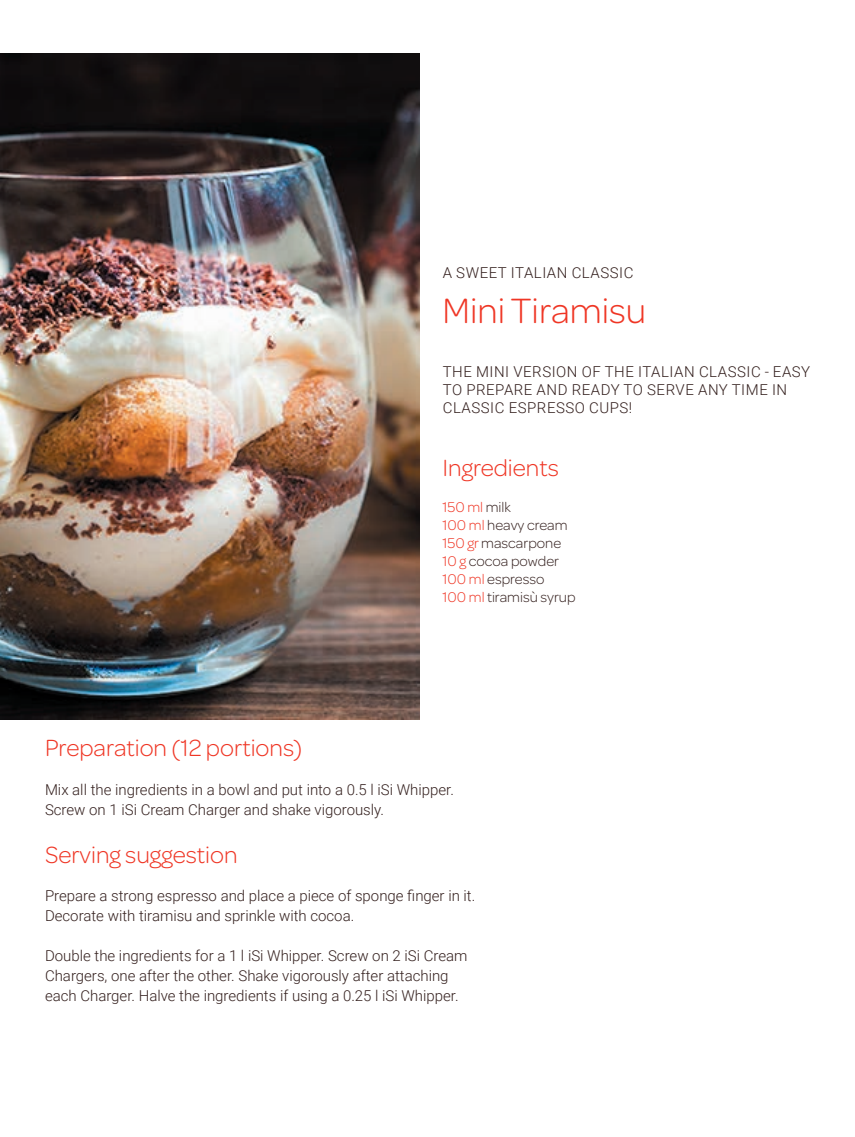
<style>
.page{position:relative;width:855px;height:1137px;background:#fff}
.page>*{position:absolute;margin:0;border:0;box-sizing:border-box;transform-origin:0 0}
.t1{font:300 37.5px "Omnes";color:#ef3625}
.t2{font:300 25px "Omnes";color:#ef3625}
.t3{font:300 15px/20px "Roboto";color:#34201e}
.t4{font:300 15px/18px "Roboto";letter-spacing:.035em;color:#34201e}
.t5{font:300 15px "Omnes";color:#34201e}
.t6{font:300 15px "Omnes";color:#ef3625}
.s1{color:#34201e}
.s2{color:#ef3625}
</style>
<div class="page">
<img style="left:0;top:53px;width:420px;height:666px">
<p class="t4" style="left:443px;top:263px;width:192px">A SWEET ITALIAN CLASSIC</p>
<p class="t1" style="left:442px;top:286px;width:205px">Mini Tiramisu</p>
<p class="t4" style="left:443px;top:362px;width:369px">THE MINI VERSION OF THE ITALIAN CLASSIC - EASY<br>TO PREPARE AND READY TO SERVE ANY TIME IN<br>CLASSIC ESPRESSO CUPS!</p>
<p class="t2" style="left:442px;top:451px;width:118px">Ingredients</p>
<p class="t6" style="left:442px;top:497px;width:70px">150 ml <span class="s1">milk</span></p>
<p class="t5" style="left:442px;top:515px;width:127px"><span class="s2">100 ml</span> heavy cream</p>
<p class="t5" style="left:442px;top:533px;width:120px"><span class="s2">150 gr</span> mascarpone</p>
<p class="t5" style="left:442px;top:551px;width:118px"><span class="s2">10 g</span> cocoa powder</p>
<p class="t5" style="left:442px;top:569px;width:103px"><span class="s2">100 ml</span> espresso</p>
<p class="t5" style="left:442px;top:587px;width:135px"><span class="s2">100 ml</span> tiramisù syrup</p>
<p class="t2" style="left:45px;top:731px;width:259px">Preparation (12 portions)</p>
<p class="t3" style="left:45px;top:778px;width:410px">Mix all the ingredients in a bowl and put into a 0.5 l iSi Whipper.<br>Screw on 1 iSi Cream Charger and shake vigorously.</p>
<p class="t2" style="left:45px;top:837px;width:194px">Serving suggestion</p>
<p class="t3" style="left:45px;top:884px;width:432px">Prepare a strong espresso and place a piece of sponge finger in it.<br>Decorate with tiramisu and sprinkle with cocoa.</p>
<p class="t3" style="left:45px;top:944px;width:424px">Double the ingredients for a 1 l iSi Whipper. Screw on 2 iSi Cream<br>Chargers, one after the other. Shake vigorously after attaching each Charger. Halve the ingredients if using a 0.25 l iSi Whipper.</p>
</div>
